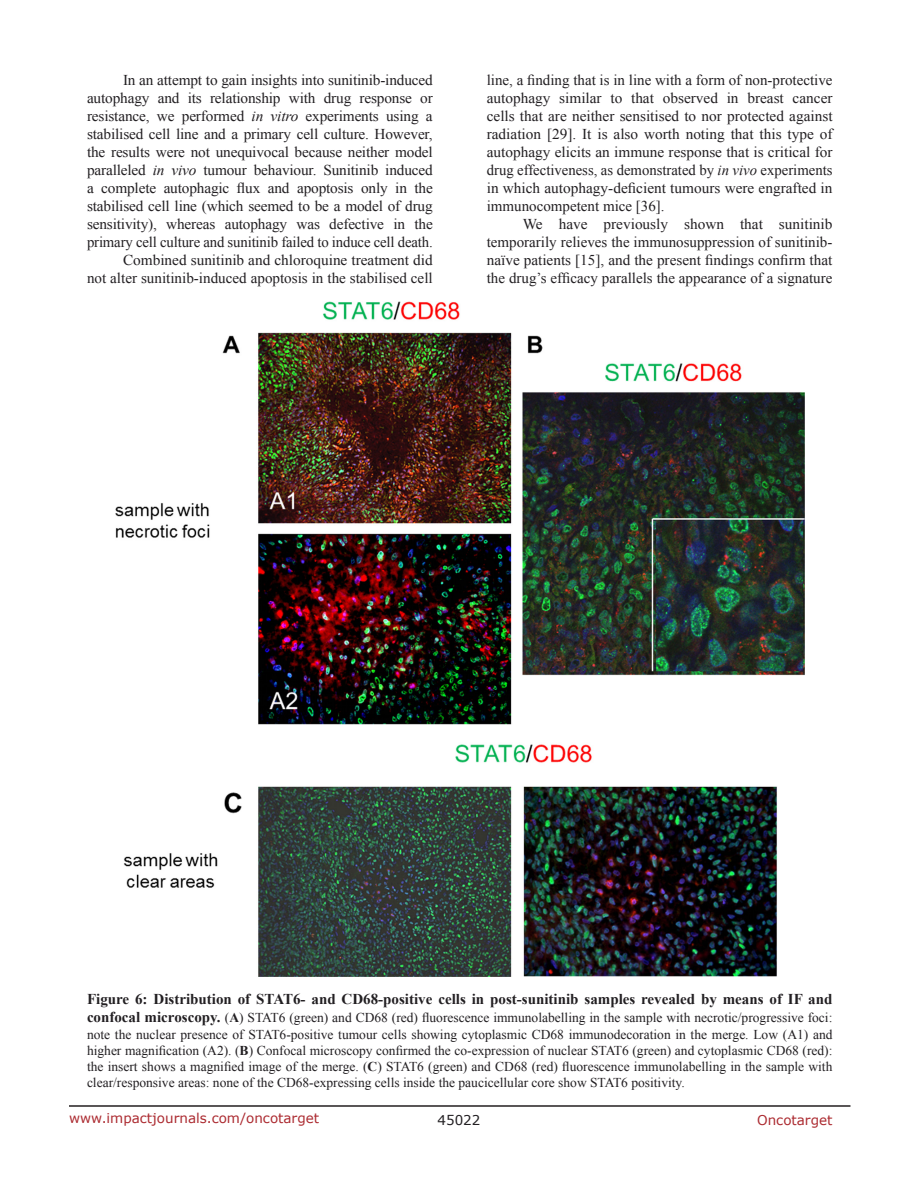
<style>
.page{position:relative;width:918px;height:1188px;background:#fff}
.page>*{position:absolute;margin:0;border:0;box-sizing:border-box;transform-origin:0 0}
.BodyText{font:15px/18px "Times New Roman";color:#221f22;text-align:justify}
.FigureText{font:700 15px "Times New Roman";color:#221f22}
.FigureText-2{font:13.5px/16.2px "Times New Roman";color:#221f22;text-align:justify}
.t1{font:13.5px "Verdana";color:#ac2b31}
.t2{font:13.5px "Verdana";color:#221f22}
.s1{font-style:italic}
.s2{font-weight:700;font-size:15px}
.s3{font-weight:700}
</style>
<div class="page">
<hr style="left:69px;top:1105px;width:781px;height:2px;background:#231f20">
<img style="left:115px;top:302px;width:689px;height:674px">
<p class="BodyText" style="left:87px;top:71px;width:347px;text-indent:36px">In an attempt to gain insights into sunitinib-induced autophagy and its relationship with drug response or resistance, we performed <span class="s1">in vitro</span> experiments using a stabilised cell line and a primary cell culture. However, the results were not unequivocal because neither model paralleled <span class="s1">in vivo</span> tumour behaviour. Sunitinib induced a complete autophagic flux and apoptosis only in the stabilised cell line (which seemed to be a model of drug sensitivity), whereas autophagy was defective in the primary cell culture and sunitinib failed to induce cell death.</p>
<p class="BodyText" style="left:87px;top:251px;width:347px;text-align:right">Combined sunitinib and chloroquine treatment did<br>not alter sunitinib-induced apoptosis in the stabilised cell</p>
<p class="BodyText" style="left:487px;top:71px;width:347px">line, a finding that is in line with a form of non-protective autophagy similar to that observed in breast cancer cells that are neither sensitised to nor protected against radiation [29]. It is also worth noting that this type of autophagy elicits an immune response that is critical for drug effectiveness, as demonstrated by <span class="s1">in vivo</span> experiments in which autophagy-deficient tumours were engrafted in immunocompetent mice [36].</p>
<p class="BodyText" style="left:487px;top:215px;width:347px;text-indent:36px">We have previously shown that sunitinib temporarily relieves the immunosuppression of sunitinib&shy;naїve patients [15], and the present findings confirm that the drug’s efficacy parallels the appearance of a signature</p>
<p class="FigureText" style="left:87px;top:989px;width:747px">Figure 6: Distribution of STAT6- and CD68-positive cells in post-sunitinib samples revealed by means of IF and</p>
<p class="FigureText-2" style="left:87px;top:1010px;width:747px"><span class="s2">confocal microscopy.</span> (<span class="s3">A</span>) STAT6 (green) and CD68 (red) fluorescence immunolabelling in the sample with necrotic/progressive foci: note the nuclear presence of STAT6-positive tumour cells showing cytoplasmic CD68 immunodecoration in the merge. Low (A1) and higher magnification (A2). (<span class="s3">B</span>) Confocal microscopy confirmed the co-expression of nuclear STAT6 (green) and cytoplasmic CD68 (red): the insert shows a magnified image of the merge. (<span class="s3">C</span>) STAT6 (green) and CD68 (red) fluorescence immunolabelling in the sample with clear/responsive areas: none of the CD68-expressing cells inside the paucicellular core show STAT6 positivity.</p>
<p class="t1" style="left:69px;top:1109px;width:252px">www.impactjournals.com/oncotarget</p>
<p class="t2" style="left:438px;top:1111px;width:44px">45022</p>
<p class="t1" style="left:757px;top:1111px;width:77px">Oncotarget</p>
</div>
